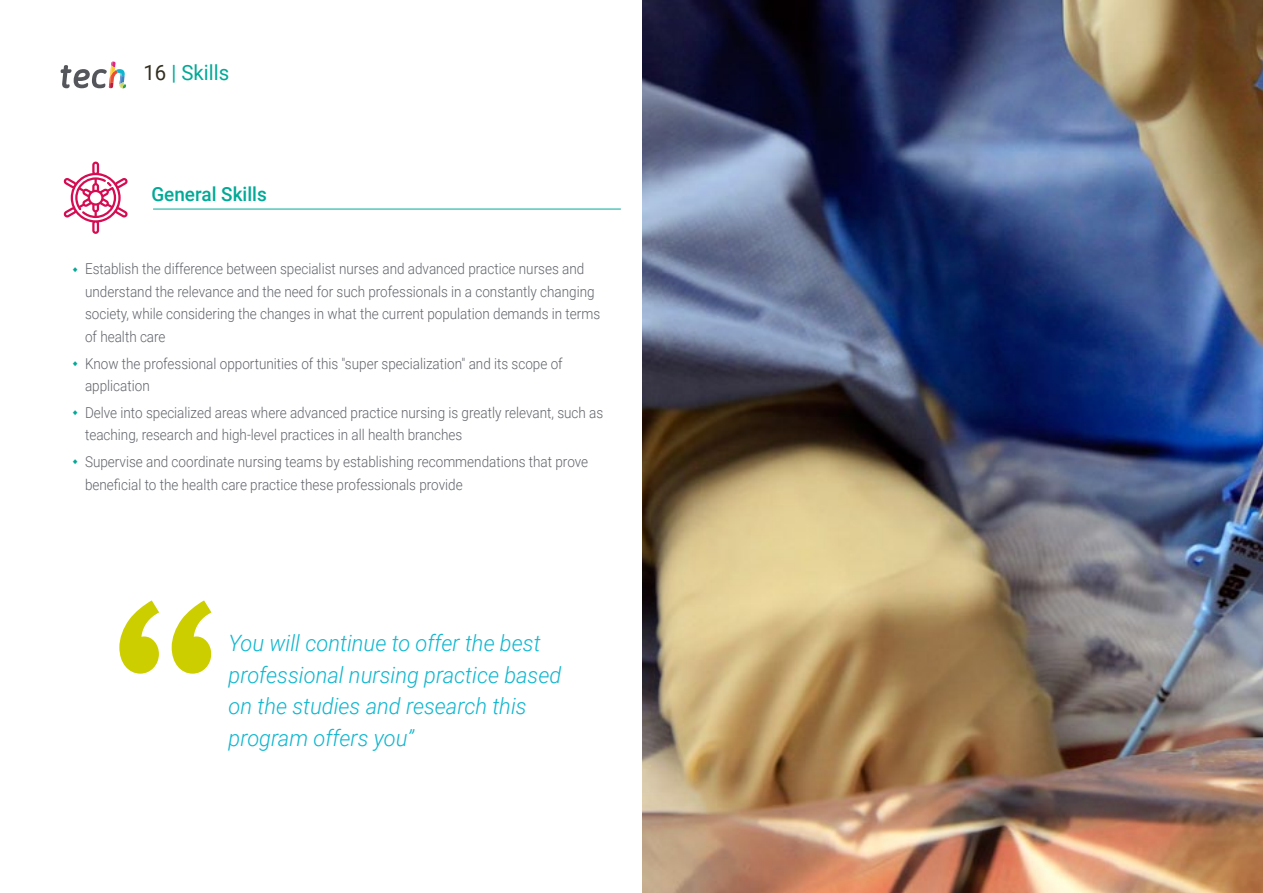
<style>
.page{position:relative;width:1263px;height:893px;background:#fff}
.page>*{position:absolute;margin:0;border:0;box-sizing:border-box;transform-origin:0 0}
.t1{font:italic 300 22.5px/31.5px "Roboto";color:#0fb6cf}
.t2{font:21px "Roboto";color:#00a996}
.t3{font:500 19.5px "Roboto";color:#00a996}
.t4{font:300 15px/22.5px "Roboto";color:#61646a;scale:.9 1}
.s1{color:#312e20}
</style>
<div class="page">
<hr style="left:153px;top:209px;width:468px;height:1px;background:#00a996">
<svg style="left:63px;top:162px;width:65px;height:72px"></svg>
<svg style="left:61px;top:62px;width:65px;height:27px"></svg>
<img style="left:642px;top:0;width:621px;height:893px">
<svg style="left:119px;top:600px;width:92px;height:74px"></svg>
<h2 class="t2" style="left:144px;top:57px;width:87px"><span class="s1">16</span> | Skills</h2>
<h3 class="t3" style="left:151px;top:180px;width:117px">General Skills</h3>
<p class="t4" style="left:85px;top:257px;width:574px">Establish the difference between specialist nurses and advanced practice nurses and understand the relevance and the need for such professionals in a constantly changing society, while considering the changes in what the current population demands in terms of health care</p>
<p class="t4" style="left:85px;top:351px;width:532px">Know the professional opportunities of this "super specialization" and its scope of application</p>
<p class="t4" style="left:85px;top:401px;width:577px">Delve into specialized areas where advanced practice nursing is greatly relevant, such as teaching, research and high-level practices in all health branches</p>
<p class="t4" style="left:85px;top:450px;width:561px">Supervise and coordinate nursing teams by establishing recommendations that prove beneficial to the health care practice these professionals provide</p>
<h1 class="t1" style="left:228px;top:627px;width:334px">You will continue to offer the best professional nursing practice based on the studies and research this program offers you”</h1>
</div>
